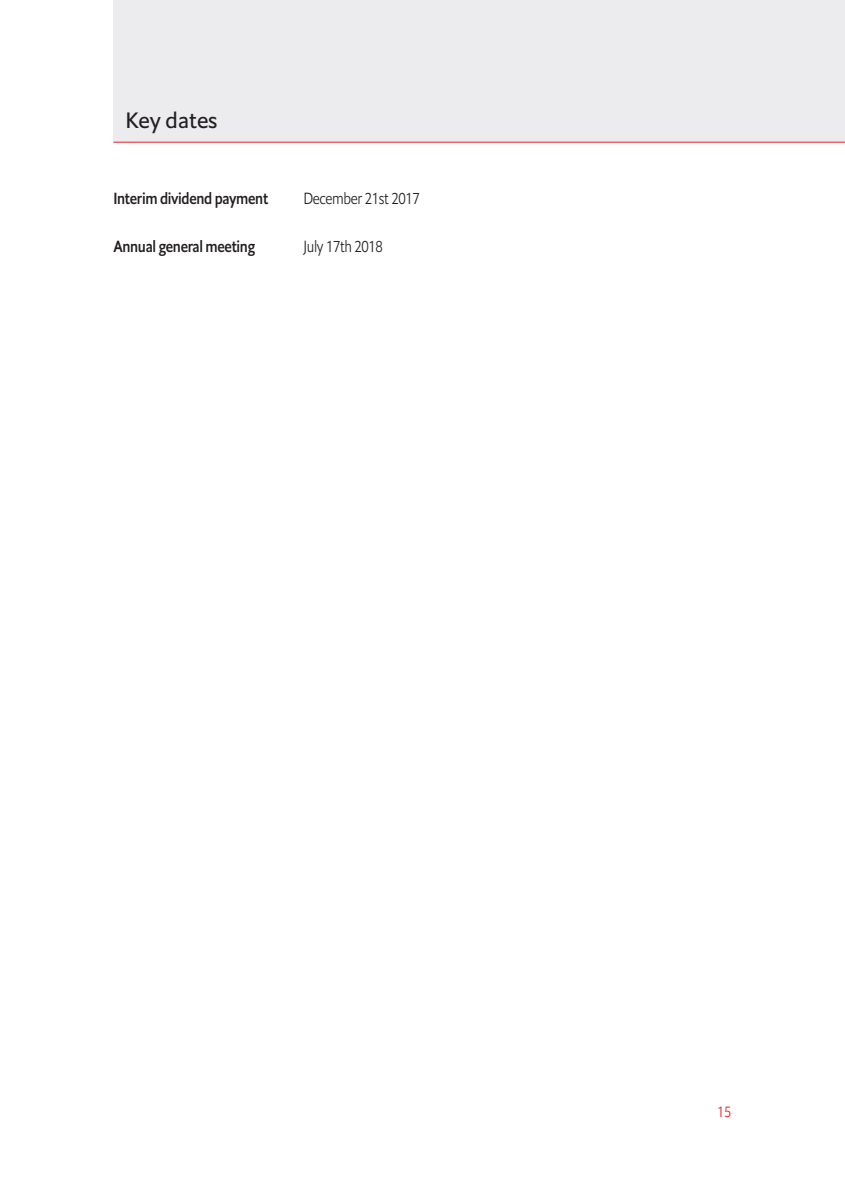
<style>
.page{position:relative;width:845px;height:1191px;background:#fff}
.page>*{position:absolute;margin:0;border:0;box-sizing:border-box;transform-origin:0 0}
.BODY_TEXT{font:22px "Econ Sans Reg";color:#231f20}
.TABLE_HEAD{font:16px "Econ Sans Cnd Med";letter-spacing:-.02em;color:#231f20;scale:.95 1}
.TABLE_HEAD-2{font:16px "Econ Sans Cnd Lig";letter-spacing:-.02em;color:#231f20;scale:.95 1}
.t1{font:15px "Econ Sans Cnd Lig";color:#ee1d23}
</style>
<div class="page">
<div style="left:113px;top:0;width:732px;height:142px;background:#ececee"></div>
<hr style="left:113px;top:142px;width:732px;height:1px;background:#ee1d23">
<p class="BODY_TEXT" style="left:126px;top:106px;width:93px">Key dates</p>
<p class="TABLE_HEAD" style="left:113px;top:188px;width:164px">Interim dividend payment</p>
<p class="TABLE_HEAD-2" style="left:303px;top:188px;width:124px">December 21st 2017</p>
<p class="TABLE_HEAD" style="left:113px;top:236px;width:151px">Annual general meeting</p>
<p class="TABLE_HEAD-2" style="left:303px;top:236px;width:85px">July 17th 2018</p>
<p class="t1" style="left:717px;top:1102px;width:16px">15</p>
</div>
